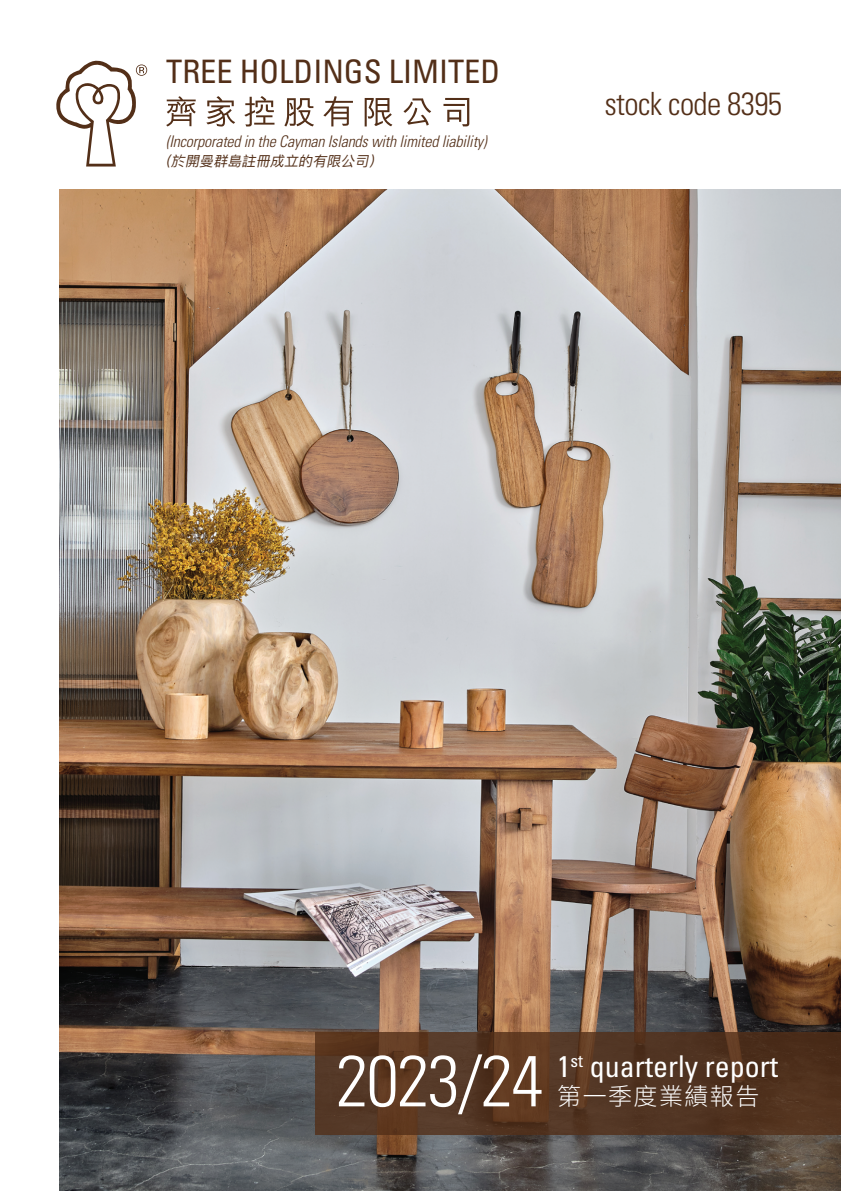
<style>
.page{position:relative;width:841px;height:1191px;background:#fff}
.page>*{position:absolute;margin:0;border:0;box-sizing:border-box;transform-origin:0 0}
.t1{font:300 condensed 72px "Univers LT Std";letter-spacing:-.02em;color:#fff}
.t2{font:condensed 32.4px "Univers LT Std";color:#532f18}
.t3{font:300 condensed 32px "Univers LT Std";letter-spacing:-.02em;color:#532f18}
.t4{font:condensed 30px "Univers LT Std";color:#fff}
.t5{font:300 24px "Noto Sans CJ Ktc";letter-spacing:.06em;color:#fff}
.t6{font:italic 300 condensed 16px "Univers LT Std";letter-spacing:-.01em;color:#532f18}
.t7{font:italic 14px "Ping Fang HK";color:#532f18}
</style>
<div class="page">
<img style="left:60px;top:189px;width:781px;height:1002px">
<svg style="left:315px;top:1031px;width:526px;height:103px;background:#553622"></svg>
<svg style="left:166px;top:96px;width:30px;height:30px"></svg>
<svg style="left:206px;top:96px;width:29px;height:31px"></svg>
<svg style="left:244px;top:96px;width:30px;height:30px"></svg>
<svg style="left:284px;top:98px;width:30px;height:29px"></svg>
<svg style="left:323px;top:96px;width:30px;height:30px"></svg>
<svg style="left:365px;top:98px;width:27px;height:28px"></svg>
<svg style="left:403px;top:98px;width:28px;height:28px"></svg>
<svg style="left:443px;top:98px;width:26px;height:28px"></svg>
<svg style="left:56px;top:60px;width:91px;height:106px"></svg>
<h2 class="t2" style="left:166px;top:51px;width:335px">TREE HOLDINGS LIMITED</h2>
<p class="t6" style="left:166px;top:132px;width:322px">(Incorporated in the Cayman Islands with limited liability)</p>
<p class="t7" style="left:157px;top:153px;width:231px">（於開曼群島註冊成立的有限公司）</p>
<h3 class="t3" style="left:604px;top:85px;width:179px">stock code 8395</h3>
<h1 class="t1" style="left:336px;top:1037px;width:209px">2023/24</h1>
<h3 class="t4" style="left:557px;top:1047px;width:222px">1<sup>st</sup> quarterly report</h3>
<h3 class="t5" style="left:557px;top:1083px;width:204px">第一季度業績報告</h3>
</div>
